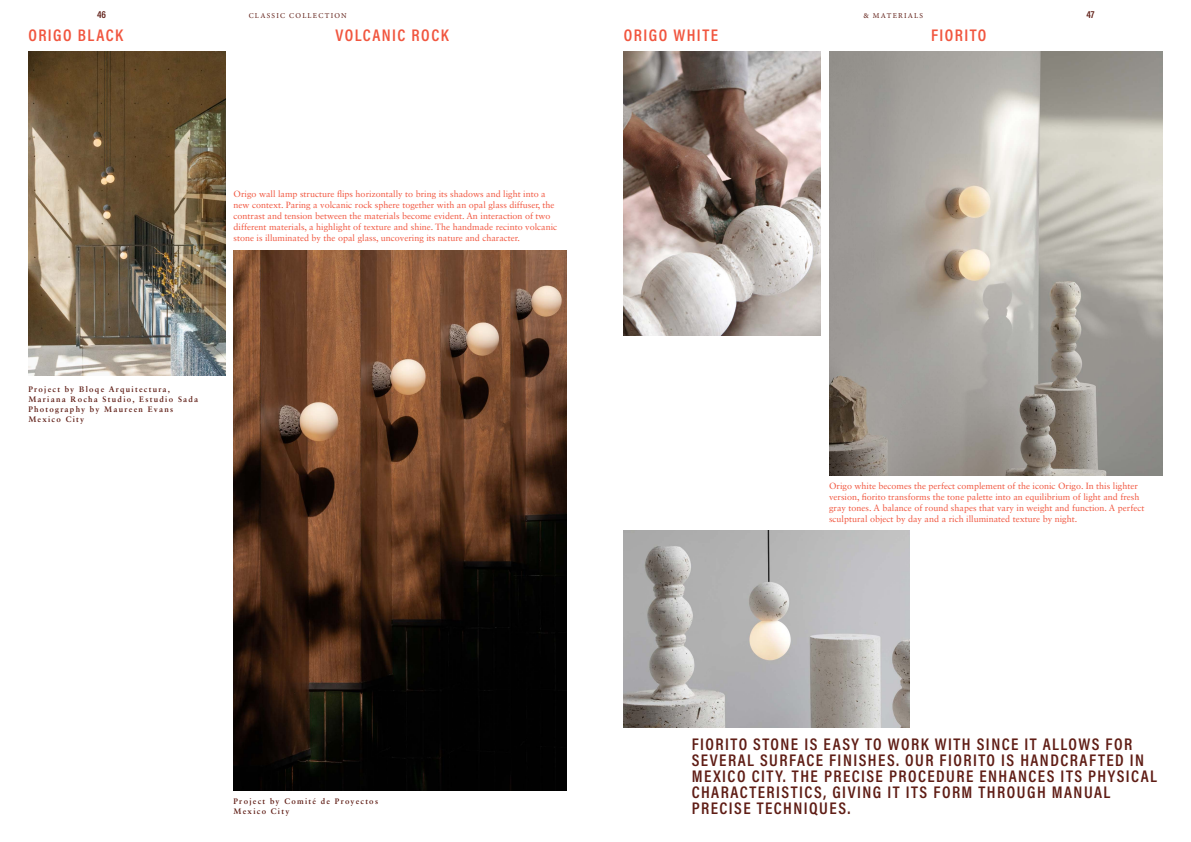
<style>
.page{position:relative;width:1191px;height:842px;background:#fff}
.page>*{position:absolute;margin:0;border:0;box-sizing:border-box;transform-origin:0 0}
._2__Subtitle_Acumin{font:17px/16px "Acumin Variable Concept";letter-spacing:.085em;color:#5f1d15}
._2__Subtitle_Acumin-2{font:17px "Acumin Variable Concept";letter-spacing:.085em;color:#f1563f}
.t1{font:10px "Acumin Variable Concept";color:#5f1d15}
.t2{font:9px/11px "Sabon LT Std";color:#f1563f}
.t3{font:700 8px/10px "Sabon LT Std";letter-spacing:.16em;color:#5f1d15}
._5__Chapter_section{font:7.5px "Minion Pro";letter-spacing:.17em;color:#5f1d15}
</style>
<div class="page">
<img style="left:234px;top:251px;width:332px;height:540px">
<img style="left:28px;top:52px;width:197px;height:324px">
<img style="left:624px;top:52px;width:196px;height:283px">
<img style="left:829px;top:52px;width:333px;height:424px">
<img style="left:624px;top:530px;width:285px;height:197px">
<p class="t1" style="left:97px;top:7px;width:10px">46</p>
<p class="t1" style="left:1086px;top:7px;width:10px">47</p>
<p class="_5__Chapter_section" style="left:249px;top:10px;width:100px">CLASSIC COLLECTION</p>
<p class="_5__Chapter_section" style="left:863px;top:10px;width:61px">&amp; MATERIALS</p>
<p class="_2__Subtitle_Acumin-2" style="left:28px;top:23px;width:96px">ORIGO BLACK</p>
<p class="_2__Subtitle_Acumin-2" style="left:335px;top:23px;width:115px">VOLCANIC ROCK</p>
<p class="_2__Subtitle_Acumin-2" style="left:624px;top:23px;width:96px">ORIGO WHITE</p>
<p class="_2__Subtitle_Acumin-2" style="left:931px;top:23px;width:57px">FIORITO</p>
<p class="t2" style="left:234px;top:188px;width:325px">Origo wall lamp structure flips horizontally to bring its shadows and light into a new context. Paring a volcanic rock sphere together with an opal glass diffuser, the contrast and tension between the materials become evident. An interaction of two different materials, a highlight of texture and shine. The handmade recinto volcanic stone is illuminated by the opal glass, uncovering its nature and character.</p>
<p class="t3" style="left:28px;top:384px;width:171px">Project by Bloqe Arquitectura,<br>Mariana Rocha Studio, Estudio Sada<br>Photography by Maureen Evans</p>
<p class="t3" style="left:28px;top:414px;width:57px">Mexico City</p>
<p class="t3" style="left:234px;top:796px;width:146px">Project by Comité de Proyectos<br>Mexico City</p>
<p class="t2" style="left:829px;top:480px;width:317px">Origo white becomes the perfect complement of the iconic Origo. In this lighter version, fiorito transforms the tone palette into an equilibrium of light and fresh gray tones. A balance of round shapes that vary in weight and function. A perfect sculptural object by day and a rich illuminated texture by night.</p>
<p class="_2__Subtitle_Acumin" style="left:691px;top:735px;width:467px">FIORITO STONE IS EASY TO WORK WITH SINCE IT ALLOWS FOR SEVERAL SURFACE FINISHES. OUR FIORITO IS HANDCRAFTED IN MEXICO CITY. THE PRECISE PROCEDURE ENHANCES ITS PHYSICAL CHARACTERISTICS, GIVING IT ITS FORM THROUGH MANUAL PRECISE TECHNIQUES.</p>
</div>
